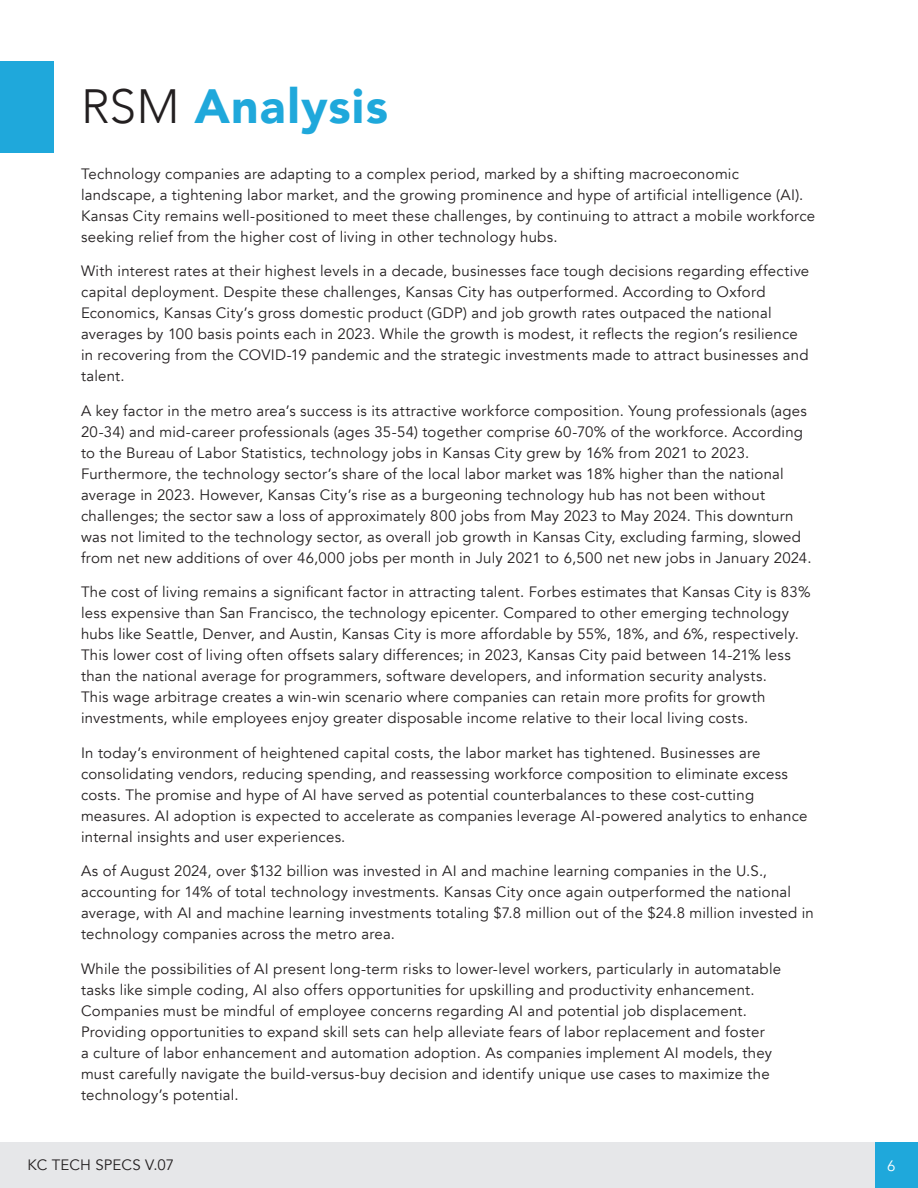
<style>
.page{position:relative;width:918px;height:1188px;background:#fff}
.page>*{position:absolute;margin:0;border:0;box-sizing:border-box;transform-origin:0 0}
.Headlines{font:900 48px "Avenir";letter-spacing:.025em;color:#1fa8db}
.Body_Copy{font:15px/21px "Avenir";letter-spacing:.015em;color:#231f20}
.t1{font:15px "Avenir";color:#fff}
.s1{font-weight:300;color:#231f20}
</style>
<div class="page">
<div style="left:0;top:1142px;width:918px;height:46px;background:#e6e7e9"></div>
<div style="left:875px;top:1142px;width:43px;height:46px;background:#1fa8db"></div>
<div style="left:0;top:61px;width:54px;height:92px;background:#1fa8db"></div>
<p class="Headlines" style="left:81px;top:65px;width:308px"><span class="s1">RSM</span> Analysis</p>
<p class="Body_Copy" style="left:81px;top:163px;width:736px">Technology companies are adapting to a complex period, marked by a shifting macroeconomic landscape, a tightening labor market, and the growing prominence and hype of artificial intelligence (AI).<br>Kansas City remains well-positioned to meet these challenges, by continuing to attract a mobile workforce seeking relief from the higher cost of living in other technology hubs.</p>
<p class="Body_Copy" style="left:81px;top:261px;width:730px">With interest rates at their highest levels in a decade, businesses face tough decisions regarding effective capital deployment. Despite these challenges, Kansas City has outperformed. According to Oxford Economics, Kansas City’s gross domestic product (GDP) and job growth rates outpaced the national averages by 100 basis points each in 2023. While the growth is modest, it reflects the region’s resilience in recovering from the COVID-19 pandemic and the strategic investments made to attract businesses and talent.</p>
<p class="Body_Copy" style="left:81px;top:400px;width:732px">A key factor in the metro area’s success is its attractive workforce composition. Young professionals (ages 20-34) and mid-career professionals (ages 35-54) together comprise 60-70% of the workforce. According to the Bureau of Labor Statistics, technology jobs in Kansas City grew by 16% from 2021 to 2023.<br>Furthermore, the technology sector’s share of the local labor market was 18% higher than the national average in 2023. However, Kansas City’s rise as a burgeoning technology hub has not been without challenges; the sector saw a loss of approximately 800 jobs from May 2023 to May 2024. This downturn was not limited to the technology sector, as overall job growth in Kansas City, excluding farming, slowed from net new additions of over 46,000 jobs per month in July 2021 to 6,500 net new jobs in January 2024.</p>
<p class="Body_Copy" style="left:81px;top:582px;width:731px">The cost of living remains a significant factor in attracting talent. Forbes estimates that Kansas City is 83% less expensive than San Francisco, the technology epicenter. Compared to other emerging technology hubs like Seattle, Denver, and Austin, Kansas City is more affordable by 55%, 18%, and 6%, respectively.<br>This lower cost of living often offsets salary differences; in 2023, Kansas City paid between 14-21% less than the national average for programmers, software developers, and information security analysts.<br>This wage arbitrage creates a win-win scenario where companies can retain more profits for growth investments, while employees enjoy greater disposable income relative to their local living costs.</p>
<p class="Body_Copy" style="left:81px;top:742px;width:728px">In today’s environment of heightened capital costs, the labor market has tightened. Businesses are consolidating vendors, reducing spending, and reassessing workforce composition to eliminate excess costs. The promise and hype of AI have served as potential counterbalances to these cost-cutting measures. AI adoption is expected to accelerate as companies leverage AI-powered analytics to enhance internal insights and user experiences.</p>
<p class="Body_Copy" style="left:81px;top:861px;width:734px">As of August 2024, over $132 billion was invested in AI and machine learning companies in the U.S., accounting for 14% of total technology investments. Kansas City once again outperformed the national average, with AI and machine learning investments totaling $7.8 million out of the $24.8 million invested in technology companies across the metro area.</p>
<p class="Body_Copy" style="left:81px;top:958px;width:702px">While the possibilities of AI present long-term risks to lower-level workers, particularly in automatable tasks like simple coding, AI also offers opportunities for upskilling and productivity enhancement.<br>Companies must be mindful of employee concerns regarding AI and potential job displacement.<br>Providing opportunities to expand skill sets can help alleviate fears of labor replacement and foster<br>a culture of labor enhancement and automation adoption. As companies implement AI models, they must carefully navigate the build-versus-buy decision and identify unique use cases to maximize the technology’s potential.</p>
<p class="Body_Copy" style="left:28px;top:1154px;width:148px">KC TECH SPECS V.07</p>
<p class="t1" style="left:887px;top:1157px;width:10px">6</p>
</div>
